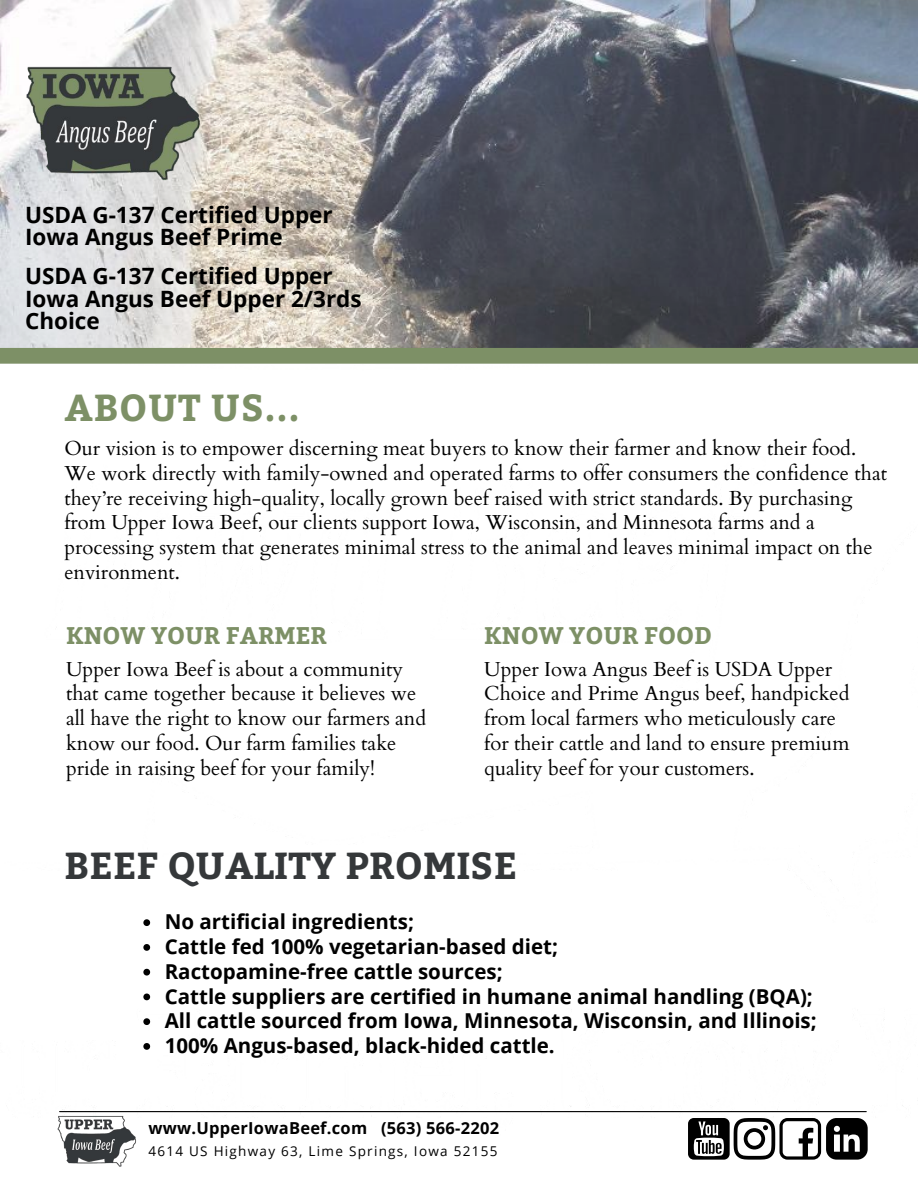
<style>
.page{position:relative;width:918px;height:1188px;background:#fff}
.page>*{position:absolute;margin:0;border:0;box-sizing:border-box;transform-origin:0 0}
.t1{font:700 37.5px "Bitter";letter-spacing:.005em;color:#35383a}
.t2{font:700 37.5px "Bitter";letter-spacing:.02em;color:#7d9066}
.t3{font:700 24px "Bitter";color:#7d9066}
.t4{font:700 22.5px/22.2px "Open Sans";color:#000}
.t5{font:700 20.55px/24.8px "Open Sans";color:#000}
.t6{font:20.25px/24.8px "Cardo";color:#000}
.t7{font:700 16.5px "Open Sans";letter-spacing:.015em;color:#000}
.t8{font:13.5px "Open Sans";letter-spacing:.095em;color:#000}
</style>
<div class="page">
<img style="left:0;top:0;width:918px;height:348px">
<hr style="left:60px;top:1111px;width:806px;height:1px;background:#000">
<img style="left:25px;top:57px;width:188px;height:132px">
<div style="left:0;top:348px;width:918px;height:16px;background:#7d9066"></div>
<div style="left:688px;top:1118px;width:42px;height:42px;background:#000;border-radius:6px"></div>
<svg style="left:694px;top:1121px;width:30px;height:35px"></svg>
<svg style="left:734px;top:1118px;width:134px;height:42px"></svg>
<img style="left:57px;top:1111px;width:84px;height:56px">
<svg style="left:143px;top:919px;width:7px;height:7px"></svg>
<svg style="left:143px;top:944px;width:7px;height:7px"></svg>
<svg style="left:143px;top:969px;width:7px;height:7px"></svg>
<svg style="left:143px;top:994px;width:7px;height:6px"></svg>
<svg style="left:143px;top:1018px;width:7px;height:7px"></svg>
<svg style="left:143px;top:1043px;width:7px;height:7px"></svg>
<p class="t4" style="left:25px;top:203px;width:309px">USDA G-137 Certified Upper<br>Iowa Angus Beef Prime</p>
<p class="t4" style="left:25px;top:265px;width:338px">USDA G-137 Certified Upper<br>Iowa Angus Beef Upper 2/3rds<br>Choice</p>
<h1 class="t2" style="left:64px;top:380px;width:237px">ABOUT US...</h1>
<p class="t6" style="left:64px;top:436px;width:824px">Our vision is to empower discerning meat buyers to know their farmer and know their food.<br>We work directly with family-owned and operated farms to offer consumers the confidence that they’re receiving high-quality, locally grown beef raised with strict standards. By purchasing from Upper Iowa Beef, our clients support Iowa, Wisconsin, and Minnesota farms and a processing system that generates minimal stress to the animal and leaves minimal impact on the environment.</p>
<p class="t3" style="left:66px;top:618px;width:262px">KNOW YOUR FARMER</p>
<p class="t6" style="left:66px;top:657px;width:362px">Upper Iowa Beef is about a community that came together because it believes we all have the right to know our farmers and know our food. Our farm families take pride in raising beef for your family!</p>
<p class="t3" style="left:484px;top:618px;width:229px">KNOW YOUR FOOD</p>
<p class="t6" style="left:484px;top:657px;width:367px">Upper Iowa Angus Beef is USDA Upper Choice and Prime Angus beef, handpicked from local farmers who meticulously care for their cattle and land to ensure premium quality beef for your customers.</p>
<h1 class="t1" style="left:64px;top:838px;width:454px">BEEF QUALITY PROMISE</h1>
<p class="t5" style="left:165px;top:909px;width:654px">No artificial ingredients;<br>Cattle fed 100% vegetarian-based diet;<br>Ractopamine-free cattle sources;<br>Cattle suppliers are certified in humane animal handling (BQA); All cattle sourced from Iowa, Minnesota, Wisconsin, and Illinois; 100% Angus-based, black-hided cattle.</p>
<p class="t7" style="left:148px;top:1116px;width:352px">www.UpperIowaBeef.com (563) 566-2202</p>
<p class="t8" style="left:148px;top:1142px;width:350px">4614 US Highway 63, Lime Springs, Iowa 52155</p>
</div>
